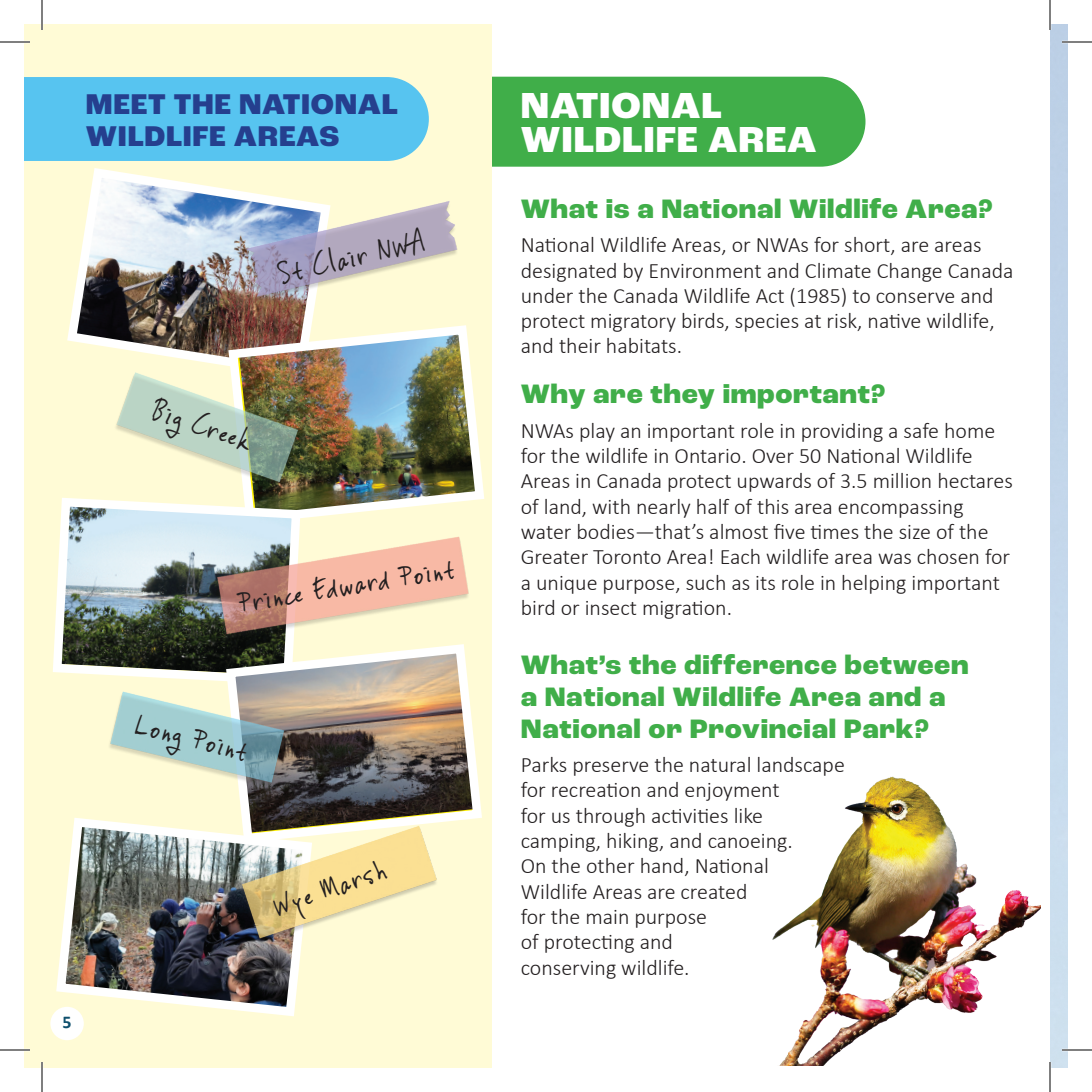
<style>
.page{position:relative;width:1092px;height:1092px;background:#fff}
.page>*{position:absolute;margin:0;border:0;box-sizing:border-box;transform-origin:0 0}
.t1{font:800 38px/34px "Roc Grotesk";letter-spacing:.025em;color:#fff}
.t2{font:32.4px "Vinc Hand";color:#231f20}
.t3{font:800 30px/32px "Roc Grotesk";letter-spacing:.025em;color:#253f8e}
.t4{font:800 28px/32px "Roc Grotesk";letter-spacing:.025em;color:#40ae49}
.t5{font:300 22px/25.4px "Calibri";color:#231f20}
.t6{font:700 18px "Calibri";color:#0f506d}
</style>
<div class="page">
<div style="left:24px;top:24px;width:468px;height:1044px;background:#fffbd6"></div>
<img style="left:69px;top:168px;width:244px;height:162px">
<svg style="left:224px;top:321px;width:260px;height:178px"></svg>
<img style="left:57px;top:330px;width:423px;height:490px">
<img style="left:56px;top:813px;width:261px;height:207px">
<div style="left:24px;top:77px;width:405px;height:84px;background:#57c4f0"></div>
<img style="left:245px;top:190px;width:213px;height:129px">
<img style="left:104px;top:372px;width:210px;height:118px">
<img style="left:177px;top:519px;width:303px;height:125px">
<img style="left:95px;top:690px;width:200px;height:106px">
<div style="left:492px;top:77px;width:374px;height:90px;background:#40ae49"></div>
<img style="left:213px;top:818px;width:254px;height:125px">
<img style="left:772px;top:776px;width:269px;height:290px">
<div style="left:1053px;top:918px;width:15px;height:150px;background:#cde0ee"></div>
<div style="left:50px;top:1007px;width:34px;height:33px;background:#fff;border-radius:50%"></div>
<hr style="left:0;top:41px;width:30px;height:2px;background:#fff">
<hr style="left:0;top:1049px;width:30px;height:2px;background:#fff">
<hr style="left:1062px;top:1049px;width:30px;height:2px;background:#fff">
<hr style="left:41px;top:0;width:2px;height:30px;background:#fff">
<hr style="left:41px;top:1062px;width:2px;height:30px;background:#fff">
<hr style="left:0;top:42px;width:30px;height:1px;background:#000">
<hr style="left:1062px;top:42px;width:30px;height:1px;background:#000">
<hr style="left:0;top:1050px;width:30px;height:1px;background:#000">
<hr style="left:1062px;top:1050px;width:30px;height:1px;background:#000">
<hr style="left:42px;top:0;width:1px;height:30px;background:#000">
<hr style="left:42px;top:1062px;width:1px;height:30px;background:#000">
<hr style="left:1050px;top:0;width:1px;height:30px;background:#000">
<hr style="left:1050px;top:1062px;width:1px;height:30px;background:#000">
<h3 class="t3" style="left:86px;top:89px;width:313px">MEET THE NATIONAL<br>WILDLIFE AREAS</h3>
<h2 class="t2" style="left:273px;top:254px;width:151px;rotate:-13deg">St Clair NWA</h2>
<p class="t6" style="left:63px;top:1009px;width:11px">5</p>
<h2 class="t2" style="left:159px;top:390px;width:105px;rotate:18deg">Big Creek</h2>
<h2 class="t2" style="left:235px;top:582px;width:221px;rotate:-9deg">Prince Edward Point</h2>
<h2 class="t2" style="left:141px;top:703px;width:117px;rotate:14deg">Long Point</h2>
<h2 class="t2" style="left:267px;top:887px;width:120px;rotate:-19deg">Wye Marsh</h2>
<h1 class="t1" style="left:521px;top:90px;width:297px">NATIONAL<br>WILDLIFE AREA</h1>
<p class="t4" style="left:521px;top:194px;width:474px">What is a National Wildlife Area?</p>
<p class="t5" style="left:521px;top:232px;width:494px">National Wildlife Areas, or NWAs for short, are areas designated by Environment and Climate Change Canada under the Canada Wildlife Act (1985) to conserve and protect migratory birds, species at risk, native wildlife, and their habitats.</p>
<p class="t4" style="left:521px;top:379px;width:366px">Why are they important?</p>
<p class="t5" style="left:521px;top:418px;width:494px">NWAs play an important role in providing a safe home for the wildlife in Ontario. Over 50 National Wildlife Areas in Canada protect upwards of 3.5 million hectares of land, with nearly half of this area encompassing water bodies—that’s almost five times the size of the Greater Toronto Area! Each wildlife area was chosen for a unique purpose, such as its role in helping important bird or insect migration.</p>
<p class="t4" style="left:521px;top:650px;width:449px">What’s the difference between a National Wildlife Area and a<br>National or Provincial Park?</p>
<p class="t5" style="left:521px;top:752px;width:326px">Parks preserve the natural landscape for recreation and enjoyment<br>for us through activities like camping, hiking, and canoeing.<br>On the other hand, National<br>Wildlife Areas are created<br>for the main purpose<br>of protecting and<br>conserving wildlife.</p>
</div>
